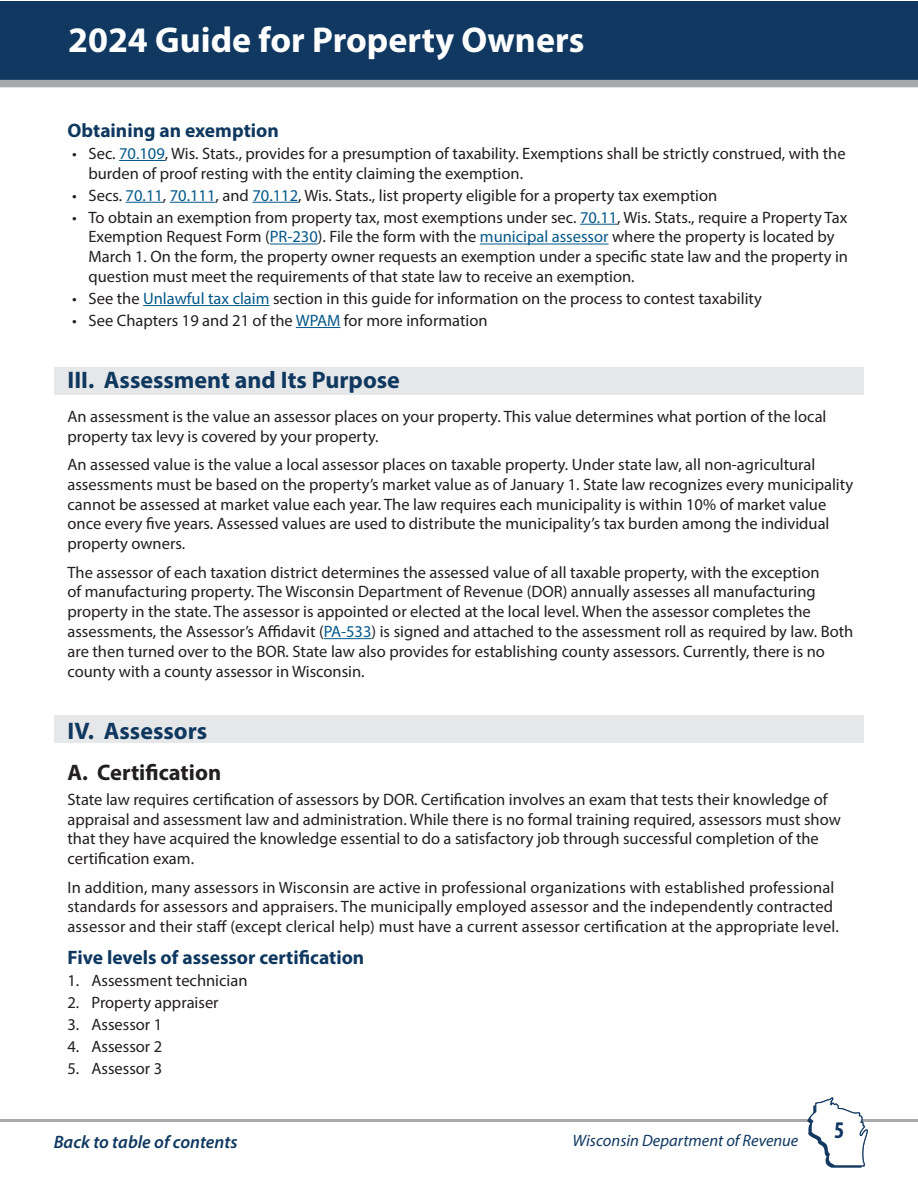
<style>
.page{position:relative;width:918px;height:1188px;background:#fff}
.page>*{position:absolute;margin:0;border:0;box-sizing:border-box;transform-origin:0 0}
.t1{font:700 36px "Myriad Pro";color:#fff}
.Heading_16_pt_bold__blue{font:700 24px "Myriad Pro";color:#0f3860}
.t2{font:700 condensed 24px "Myriad Pro";color:#113861}
.Heading_15_pt_bold_-_black{font:700 22.5px "Myriad Pro";color:#231f20}
.Heading_13_point_bold__blue{font:700 19.5px "Myriad Pro";color:#0f3860}
.Heading_12_pt_Bold__blue{font:700 19.5px "Myriad Pro";color:#0f3860}
.t3{font:italic 600 18px "Myriad Pro";color:#0f3860}
.Bullet_list{font:16.5px/19.8px "Myriad Pro";color:#231f20}
._1_numbered_list{font:16.5px "Myriad Pro";color:#231f20}
.t4{font:italic 16.5px "Myriad Pro";color:#0f3860}
.s1{color:#05598a}
</style>
<div class="page">
<div style="left:1px;top:1px;width:917px;height:86px;background:#113861"></div>
<div style="left:0;top:80px;width:918px;height:7px;background:#a8a9ad"></div>
<hr style="left:0;top:1119px;width:918px;height:3px;background:#a8a9ad">
<svg style="left:807px;top:1097px;width:61px;height:71px"></svg>
<div style="left:54px;top:716px;width:809px;height:27px;background:#e6e7e9"></div>
<div style="left:54px;top:368px;width:809px;height:27px;background:#e6e7e9"></div>
<hr style="left:119px;top:160px;width:46px;height:1px;background:#05598a">
<hr style="left:126px;top:202px;width:37px;height:1px;background:#05598a">
<hr style="left:170px;top:202px;width:46px;height:1px;background:#05598a">
<hr style="left:252px;top:202px;width:46px;height:1px;background:#05598a">
<hr style="left:580px;top:224px;width:37px;height:1px;background:#05598a">
<hr style="left:270px;top:244px;width:48px;height:1px;background:#05598a">
<hr style="left:480px;top:244px;width:129px;height:1px;background:#05598a">
<hr style="left:143px;top:305px;width:127px;height:1px;background:#05598a">
<hr style="left:296px;top:327px;width:44px;height:1px;background:#05598a">
<hr style="left:324px;top:638px;width:48px;height:1px;background:#05598a">
<h1 class="t1" style="left:68px;top:17px;width:518px">2024 Guide for Property Owners</h1>
<p class="Heading_12_pt_Bold__blue" style="left:68px;top:118px;width:213px">Obtaining an exemption</p>
<p class="Bullet_list" style="left:88px;top:143px;width:759px;text-indent:-16px">• Sec. <span class="s1">70.109</span>, Wis. Stats., provides for a presumption of taxability. Exemptions shall be strictly construed, with the burden of proof resting with the entity claiming the exemption.</p>
<p class="Bullet_list" style="left:72px;top:185px;width:647px">• Secs. <span class="s1">70.11</span>, <span class="s1">70.111</span>, and <span class="s1">70.112</span>, Wis. Stats., list property eligible for a property tax exemption</p>
<p class="Bullet_list" style="left:88px;top:207px;width:761px;text-indent:-16px">• To obtain an exemption from property tax, most exemptions under sec. <span class="s1">70.11</span>, Wis. Stats., require a Property Tax Exemption Request Form (<span class="s1">PR-230</span>). File the form with the <span class="s1">municipal assessor</span> where the property is located by March 1. On the form, the property owner requests an exemption under a specific state law and the property in question must meet the requirements of that state law to receive an exemption.</p>
<p class="Bullet_list" style="left:72px;top:288px;width:691px">• See the <span class="s1">Unlawful tax claim</span> section in this guide for information on the process to contest taxability</p>
<p class="Bullet_list" style="left:72px;top:310px;width:417px">• See Chapters 19 and 21 of the <span class="s1">WPAM</span> for more information</p>
<p class="Heading_16_pt_bold__blue" style="left:68px;top:365px;width:334px">III. Assessment and Its Purpose</p>
<p class="Bullet_list" style="left:68px;top:406px;width:761px">An assessment is the value an assessor places on your property. This value determines what portion of the local property tax levy is covered by your property.</p>
<p class="Bullet_list" style="left:68px;top:454px;width:787px">An assessed value is the value a local assessor places on taxable property. Under state law, all non-agricultural assessments must be based on the property’s market value as of January 1. State law recognizes every municipality cannot be assessed at market value each year. The law requires each municipality is within 10% of market value once every five years. Assessed values are used to distribute the municipality’s tax burden among the individual property owners.</p>
<p class="Bullet_list" style="left:68px;top:562px;width:787px">The assessor of each taxation district determines the assessed value of all taxable property, with the exception<br>of manufacturing property. The Wisconsin Department of Revenue (DOR) annually assesses all manufacturing property in the state. The assessor is appointed or elected at the local level. When the assessor completes the assessments, the Assessor’s Affidavit (<span class="s1">PA-533</span>) is signed and attached to the assessment roll as required by law. Both are then turned over to the BOR. State law also provides for establishing county assessors. Currently, there is no county with a county assessor in Wisconsin.</p>
<p class="Heading_16_pt_bold__blue" style="left:68px;top:715px;width:141px">IV. Assessors</p>
<p class="Heading_15_pt_bold_-_black" style="left:68px;top:757px;width:155px">A. Certification</p>
<p class="Bullet_list" style="left:68px;top:789px;width:775px">State law requires certification of assessors by DOR. Certification involves an exam that tests their knowledge of appraisal and assessment law and administration. While there is no formal training required, assessors must show that they have acquired the knowledge essential to do a satisfactory job through successful completion of the certification exam.</p>
<p class="Bullet_list" style="left:68px;top:877px;width:771px">In addition, many assessors in Wisconsin are active in professional organizations with established professional standards for assessors and appraisers. The municipally employed assessor and the independently contracted assessor and their staff (except clerical help) must have a current assessor certification at the appropriate level.</p>
<p class="Heading_13_point_bold__blue" style="left:68px;top:945px;width:298px">Five levels of assessor certification</p>
<p class="_1_numbered_list" style="left:68px;top:971px;width:182px">1. Assessment technician</p>
<p class="_1_numbered_list" style="left:68px;top:993px;width:153px">2. Property appraiser</p>
<p class="_1_numbered_list" style="left:68px;top:1015px;width:96px">3. Assessor 1</p>
<p class="_1_numbered_list" style="left:68px;top:1036px;width:96px">4. Assessor 2</p>
<p class="_1_numbered_list" style="left:68px;top:1058px;width:96px">5. Assessor 3</p>
<p class="t3" style="left:54px;top:1130px;width:185px">Back to table of contents</p>
<p class="t4" style="left:573px;top:1130px;width:227px">Wisconsin Department of Revenue</p>
<h2 class="t2" style="left:834px;top:1115px;width:12px">5</h2>
</div>
